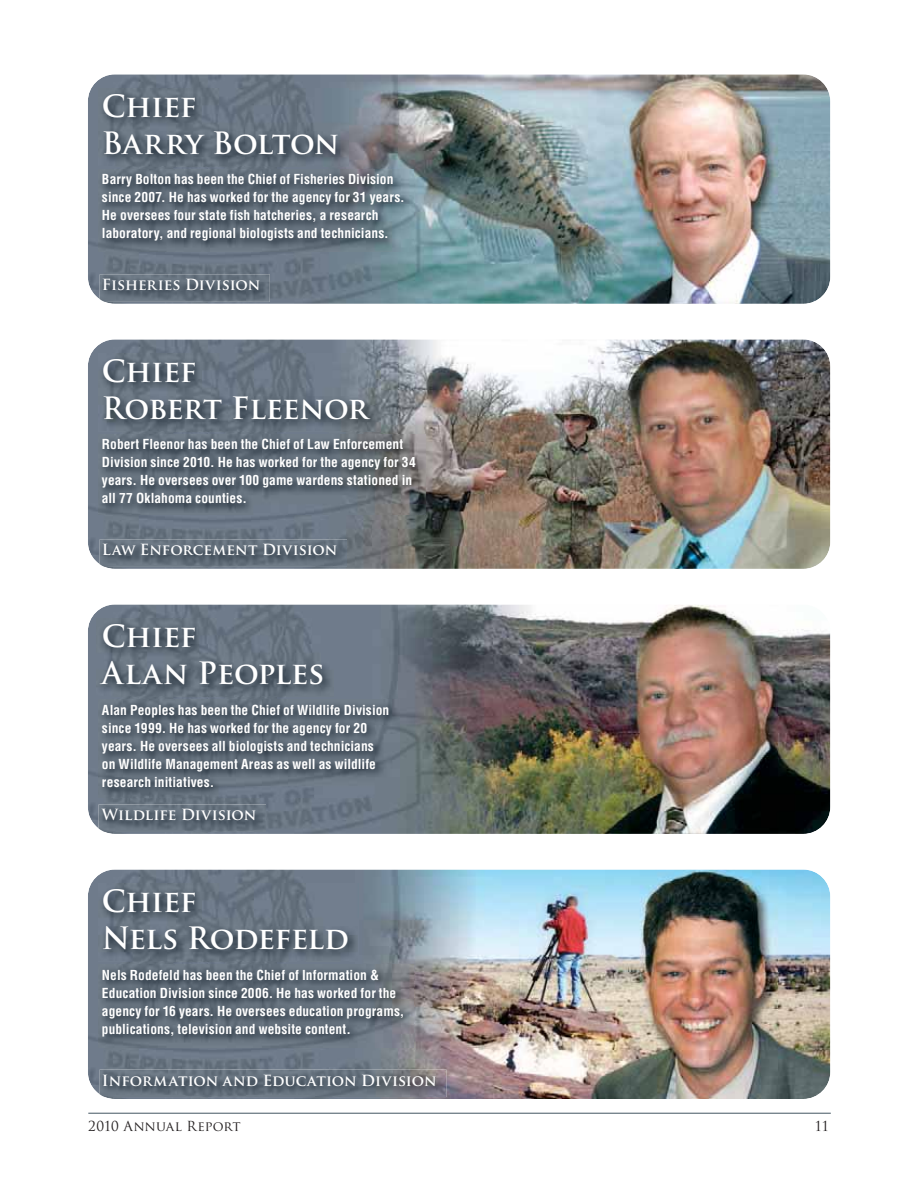
<style>
.page{position:relative;width:918px;height:1188px;background:#fff}
.page>*{position:absolute;margin:0;border:0;box-sizing:border-box;transform-origin:0 0}
.t1{font:700 30px/37.3px "Trajan Pro";letter-spacing:-.01em;color:#fff}
.t2{font:700 15px "Trajan Pro";letter-spacing:-.005em;color:#fff}
.t3{font:700 condensed 13.5px/18px "Helvetica LT Std";letter-spacing:.005em;color:#fff}
.t4{font:13.5px "Trajan Pro";letter-spacing:-.005em;color:#231f20}
</style>
<div class="page">
<img style="left:88px;top:74px;width:742px;height:230px;border-radius:27px">
<img style="left:88px;top:339px;width:742px;height:230px;border-radius:27px">
<img style="left:88px;top:604px;width:742px;height:230px;border-radius:27px">
<img style="left:88px;top:870px;width:742px;height:229px;border-radius:27px">
<img style="left:98px;top:170px;width:316px;height:82px">
<img style="left:98px;top:435px;width:328px;height:80px">
<img style="left:98px;top:700px;width:302px;height:98px">
<img style="left:98px;top:965px;width:316px;height:82px">
<img style="left:99px;top:89px;width:249px;height:77px">
<img style="left:99px;top:354px;width:281px;height:77px">
<img style="left:96px;top:619px;width:238px;height:78px">
<img style="left:99px;top:884px;width:260px;height:78px">
<img style="left:100px;top:274px;width:170px;height:28px">
<img style="left:100px;top:539px;width:247px;height:28px">
<img style="left:99px;top:804px;width:167px;height:28px">
<img style="left:100px;top:1069px;width:346px;height:28px">
<hr style="left:88px;top:1113px;width:743px;height:1px;background:#435662">
<h1 class="t1" style="left:102px;top:88px;width:239px">Chief<br>Barry Bolton</h1>
<p class="t3" style="left:102px;top:172px;width:304px">Barry Bolton has been the Chief of Fisheries Division since 2007. He has worked for the agency for 31 years.<br>He oversees four state fish hatcheries, a research laboratory, and regional biologists and technicians.</p>
<p class="t2" style="left:102px;top:276px;width:160px">Fisheries Division</p>
<h1 class="t1" style="left:102px;top:353px;width:268px">Chief<br>Robert Fleenor</h1>
<p class="t3" style="left:102px;top:437px;width:315px">Robert Fleenor has been the Chief of Law Enforcement Division since 2010. He has worked for the agency for 34 years. He oversees over 100 game wardens stationed in all 77 Oklahoma counties.</p>
<p class="t2" style="left:102px;top:541px;width:237px">Law Enforcement Division</p>
<h1 class="t1" style="left:102px;top:618px;width:224px">Chief<br>Alan Peoples</h1>
<p class="t3" style="left:102px;top:702px;width:289px">Alan Peoples has been the Chief of Wildlife Division since 1999. He has worked for the agency for 20 years. He oversees all biologists and technicians on Wildlife Management Areas as well as wildlife research initiatives.</p>
<p class="t2" style="left:102px;top:806px;width:156px">Wildlife Division</p>
<h1 class="t1" style="left:102px;top:883px;width:249px">Chief<br>Nels Rodefeld</h1>
<p class="t3" style="left:102px;top:967px;width:304px">Nels Rodefeld has been the Chief of Information &amp; Education Division since 2006. He has worked for the agency for 16 years. He oversees education programs, publications, television and website content.</p>
<p class="t2" style="left:102px;top:1072px;width:336px">Information and Education Division</p>
<p class="t4" style="left:88px;top:1119px;width:154px">2010 Annual Report</p>
<p class="t4" style="left:814px;top:1119px;width:16px">11</p>
</div>
